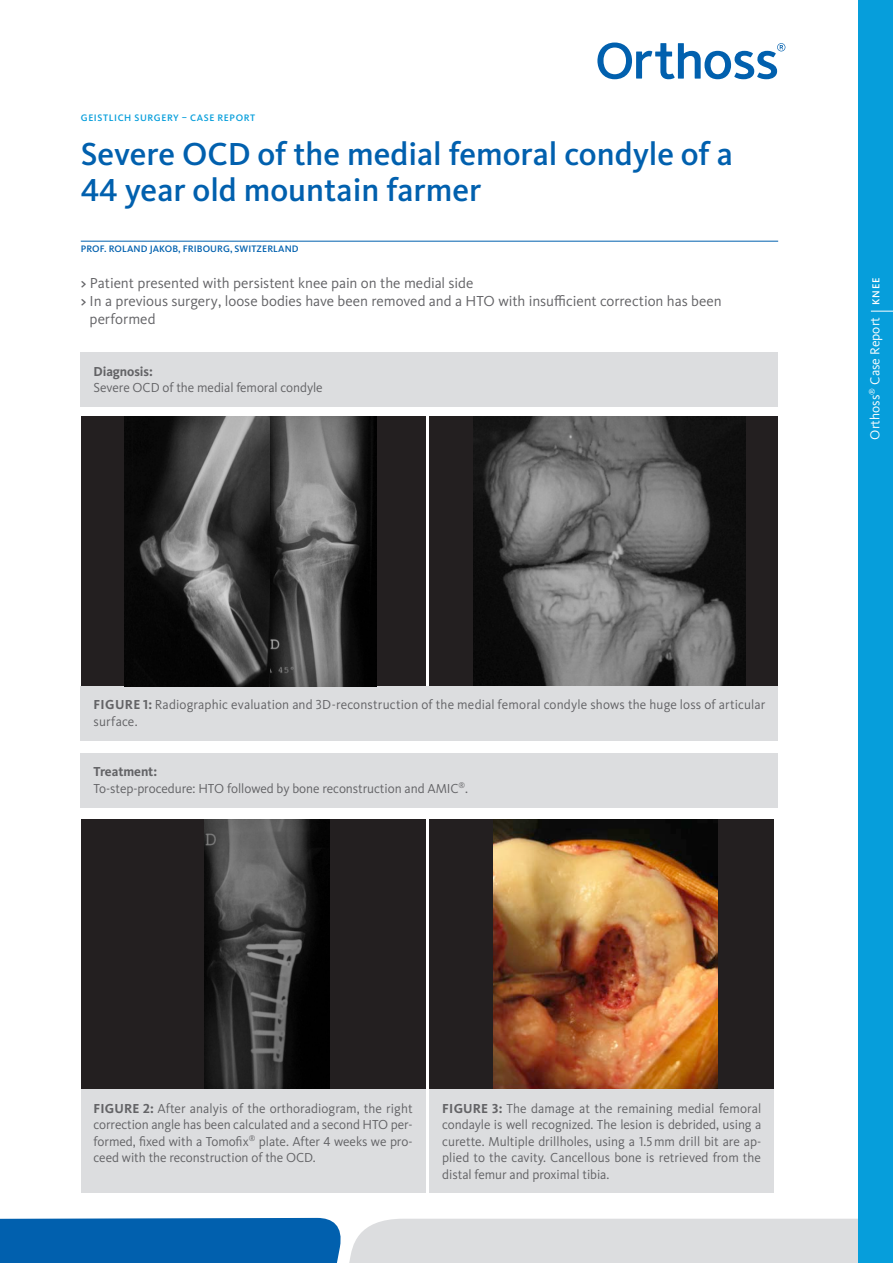
<style>
.page{position:relative;width:893px;height:1263px;background:#fff}
.page>*{position:absolute;margin:0;border:0;box-sizing:border-box;transform-origin:0 0}
.Titel{font:500 33px/36px "Kievit OT";color:#0160ae}
.geistlich-standard-n{font:15px/18px "Kievit Pro";letter-spacing:-.005em;color:#636366}
.Lauftext{font:13.5px/16.5px "Kievit OT";letter-spacing:-.005em;color:#636366;text-align:justify}
.t1{font:13.5px "Kievit OT";color:#fff}
.Lauftext-2{font:700 13.5px "Kievit OT";letter-spacing:-.005em;color:#636366}
.Fliesstext{font:500 9.75px "Kievit OT";letter-spacing:.01em;color:#0160ae}
.Haupttitel{font:500 9.75px "Kievit OT";letter-spacing:.06em;color:#069edb}
.s1{font-weight:500}
.s2{font-weight:500;font-size:10.5px}
.s3{font-weight:700}
</style>
<div class="page">
<div style="left:81px;top:819px;width:344px;height:270px;background:#231f20"></div>
<div style="left:429px;top:819px;width:345px;height:270px;background:#231f20"></div>
<div style="left:429px;top:416px;width:349px;height:270px;background:#231f20"></div>
<hr style="left:81px;top:241px;width:697px;height:1px;background:#0160ae">
<svg style="left:0;top:1218px;width:859px;height:45px;background:#87adcd"></svg>
<svg style="left:597px;top:43px;width:188px;height:36px"></svg>
<div style="left:859px;top:0;width:34px;height:1263px;background:#069edb"></div>
<svg style="left:871px;top:311px;width:22px;height:1px"></svg>
<img style="left:204px;top:819px;width:126px;height:270px">
<img style="left:494px;top:819px;width:224px;height:270px">
<div style="left:81px;top:1089px;width:344px;height:104px;background:#dcdddf"></div>
<div style="left:429px;top:1089px;width:345px;height:104px;background:#dcdddf"></div>
<div style="left:81px;top:352px;width:697px;height:54px;background:#dcdddf"></div>
<div style="left:81px;top:753px;width:697px;height:54px;background:#dcdddf"></div>
<div style="left:81px;top:416px;width:344px;height:270px;background:#231f20"></div>
<img style="left:474px;top:416px;width:271px;height:270px">
<div style="left:81px;top:686px;width:697px;height:54px;background:#dcdddf"></div>
<img style="left:124px;top:416px;width:146px;height:270px">
<img style="left:270px;top:416px;width:107px;height:270px">
<p class="Haupttitel" style="left:81px;top:112px;width:176px">GEISTLICH SURGERY – CASE REPORT</p>
<p class="Titel" style="left:81px;top:136px;width:654px">Severe OCD of the medial femoral condyle of a<br>44 year old mountain farmer</p>
<p class="Fliesstext" style="left:81px;top:243px;width:219px">PROF. ROLAND JAKOB, FRIBOURG, SWITZERLAND</p>
<p class="geistlich-standard-n" style="left:81px;top:274px;width:394px"><span class="s1">&gt;</span> Patient presented with persistent knee pain on the medial side</p>
<p class="geistlich-standard-n" style="left:90px;top:292px;width:634px;text-indent:-9px"><span class="s1">&gt;</span> In a previous surgery, loose bodies have been removed and a HTO with insufficient correction has been performed</p>
<p class="Lauftext-2" style="left:94px;top:363px;width:61px">Diagnosis:</p>
<p class="Lauftext" style="left:94px;top:379px;width:231px">Severe OCD of the medial femoral condyle</p>
<p class="t1" style="left:867px;top:440px;width:163px;rotate:-90deg">Orthoss<sup>®</sup> Case Report <span class="s2">KNEE</span></p>
<p class="Lauftext" style="left:94px;top:696px;width:673px"><span class="s3">FIGURE 1:</span> Radiographic evaluation and 3D-reconstruction of the medial femoral condyle shows the huge loss of articular surface.</p>
<p class="Lauftext-2" style="left:94px;top:764px;width:65px">Treatment:</p>
<p class="Lauftext" style="left:94px;top:780px;width:376px">To-step-procedure: HTO followed by bone reconstruction and AMIC<sup>®</sup>.</p>
<p class="Lauftext" style="left:94px;top:1100px;width:321px"><span class="s3">FIGURE 2:</span> After analyis of the orthoradiogram, the right correction angle has been calculated and a second HTO per&shy;formed, fixed with a Tomofix<sup>®</sup> plate. After 4 weeks we pro&shy;ceed with the reconstruction of the OCD.</p>
<p class="Lauftext" style="left:442px;top:1100px;width:321px"><span class="s3">FIGURE 3:</span> The damage at the remaining medial femoral condayle is well recognized. The lesion is debrided, using a curette. Multiple drillholes, using a 1.5mm drill bit are ap&shy;plied to the cavity. Cancellous bone is retrieved from the distal femur and proximal tibia.</p>
</div>
